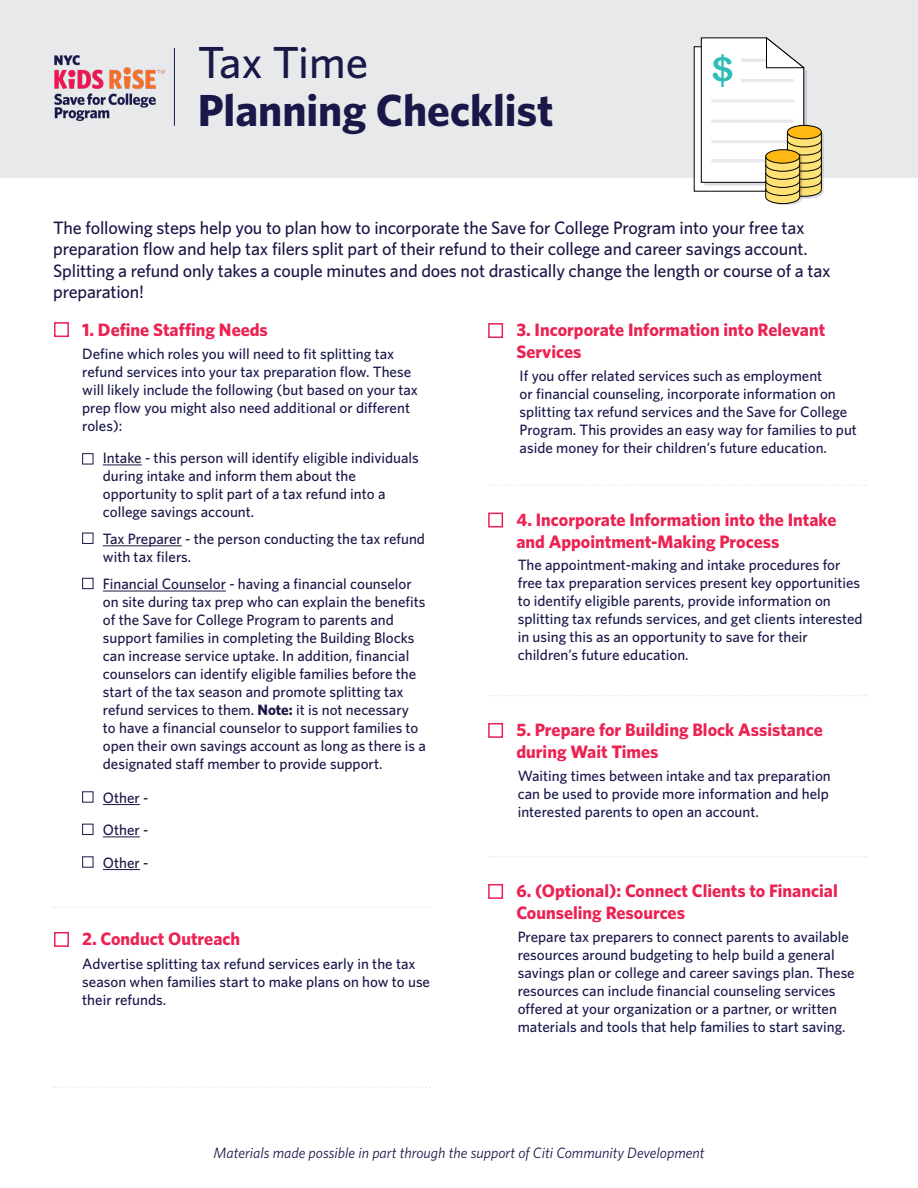
<style>
.page{position:relative;width:918px;height:1188px;background:#fff}
.page>*{position:absolute;margin:0;border:0;box-sizing:border-box;transform-origin:0 0}
.t1{font:700 45px "Whitney";color:#1b1849}
.t2{font:500 45px "Whitney";color:#1b1849}
.t3{font:33.15px "Arial Rounded MT Bold";color:#2dbcb6;scale:1.15 1}
.t4{font:500 18px/21.6px "Whitney";letter-spacing:-.01em;color:#1a1747}
.t5{font:700 18px/21.6px "Whitney";color:#eb2252}
.t6{font:500 15px/18px "Whitney";color:#18174b}
.t7{font:500 15px/18px "Whitney";color:#1a1747}
.t8{font:italic 15px "Whitney";color:#1b1849}
.s1{font-weight:700}
</style>
<div class="page">
<div style="left:54px;top:322px;width:15px;height:15px;border:2px solid #eb2252"></div>
<div style="left:488px;top:513px;width:15px;height:14px;border:2px solid #eb2252"></div>
<div style="left:488px;top:723px;width:15px;height:15px;border:2px solid #eb2252"></div>
<div style="left:488px;top:884px;width:15px;height:15px;border:2px solid #eb2252"></div>
<div style="left:54px;top:932px;width:15px;height:15px;border:2px solid #eb2252"></div>
<div style="left:488px;top:323px;width:15px;height:15px;border:2px solid #eb2252"></div>
<div style="left:82px;top:453px;width:11px;height:11px;border:1px solid #1b1849"></div>
<div style="left:82px;top:533px;width:11px;height:11px;border:1px solid #1b1849"></div>
<div style="left:82px;top:578px;width:11px;height:11px;border:1px solid #1b1849"></div>
<div style="left:82px;top:791px;width:11px;height:12px;border:1px solid #1b1849"></div>
<div style="left:82px;top:824px;width:11px;height:11px;border:1px solid #1b1849"></div>
<svg style="left:54px;top:906px;width:377px;height:2px"></svg>
<svg style="left:489px;top:485px;width:377px;height:1px"></svg>
<svg style="left:489px;top:695px;width:377px;height:1px"></svg>
<svg style="left:489px;top:856px;width:377px;height:1px"></svg>
<svg style="left:54px;top:1086px;width:377px;height:2px"></svg>
<hr style="left:103px;top:465px;width:39px;height:1px;background:#1a1747">
<hr style="left:103px;top:546px;width:79px;height:1px;background:#1a1747">
<hr style="left:103px;top:591px;width:123px;height:1px;background:#1a1747">
<hr style="left:103px;top:804px;width:37px;height:1px;background:#1a1747">
<hr style="left:103px;top:837px;width:37px;height:1px;background:#1a1747">
<hr style="left:103px;top:869px;width:37px;height:1px;background:#1a1747">
<div style="left:0;top:0;width:918px;height:177px;background:#e8e9ea"></div>
<img style="left:54px;top:47px;width:121px;height:79px">
<svg style="left:693px;top:37px;width:130px;height:168px"></svg>
<hr style="left:765px;top:156px;width:1px;height:41px;background:#000">
<hr style="left:799px;top:156px;width:1px;height:41px;background:#000">
<p class="t2" style="left:198px;top:35px;width:172px">Tax Time</p>
<p class="t1" style="left:198px;top:83px;width:357px">Planning Checklist</p>
<p class="t3" style="left:711px;top:50px;width:21px">$</p>
<p class="t4" style="left:53px;top:216px;width:779px">The following steps help you to plan how to incorporate the Save for College Program into your free tax preparation flow and help tax filers split part of their refund to their college and career savings account.<br>Splitting a refund only takes a couple minutes and does not drastically change the length or course of a tax preparation!</p>
<p class="t5" style="left:82px;top:318px;width:187px">1. Define Staffing Needs</p>
<p class="t5" style="left:516px;top:319px;width:310px">3. Incorporate Information into Relevant</p>
<p class="t6" style="left:82px;top:344px;width:314px">Define which roles you will need to fit splitting tax</p>
<p class="t5" style="left:516px;top:340px;width:67px">Services</p>
<p class="t6" style="left:82px;top:362px;width:337px">refund services into your tax preparation flow. These will likely include the following (but based on your tax prep flow you might also need additional or different roles):</p>
<p class="t6" style="left:520px;top:366px;width:339px">If you offer related services such as employment<br>or financial counseling, incorporate information on splitting tax refund services and the Save for College Program. This provides an easy way for families to put aside money for their children’s future education.</p>
<p class="t7" style="left:103px;top:448px;width:318px">Intake - this person will identify eligible individuals during intake and inform them about the opportunity to split part of a tax refund into a college savings account.</p>
<p class="t7" style="left:103px;top:529px;width:324px">Tax Preparer - the person conducting the tax refund with tax filers.</p>
<p class="t7" style="left:103px;top:574px;width:325px">Financial Counselor - having a financial counselor on site during tax prep who can explain the benefits of the Save for College Program to parents and support families in completing the Building Blocks can increase service uptake. In addition, financial counselors can identify eligible families before the start of the tax season and promote splitting tax refund services to them. <span class="s1">Note:</span> it is not necessary<br>to have a financial counselor to support families to open their own savings account as long as there is a designated staff member to provide support.</p>
<p class="t7" style="left:103px;top:788px;width:47px">Other -</p>
<p class="t7" style="left:103px;top:820px;width:47px">Other -</p>
<p class="t7" style="left:103px;top:853px;width:47px">Other -</p>
<p class="t5" style="left:516px;top:508px;width:322px">4. Incorporate Information into the Intake and Appointment-Making Process</p>
<p class="t6" style="left:518px;top:556px;width:346px">The appointment-making and intake procedures for free tax preparation services present key opportunities to identify eligible parents, provide information on splitting tax refunds services, and get clients interested in using this as an opportunity to save for their children’s future education.</p>
<p class="t5" style="left:516px;top:719px;width:308px">5. Prepare for Building Block Assistance during Wait Times</p>
<p class="t6" style="left:518px;top:766px;width:315px">Waiting times between intake and tax preparation can be used to provide more information and help interested parents to open an account.</p>
<p class="t5" style="left:82px;top:928px;width:160px">2. Conduct Outreach</p>
<p class="t6" style="left:82px;top:954px;width:349px">Advertise splitting tax refund services early in the tax season when families start to make plans on how to use their refunds.</p>
<p class="t5" style="left:516px;top:880px;width:323px">6. (Optional): Connect Clients to Financial<br>Counseling Resources</p>
<p class="t6" style="left:518px;top:927px;width:339px">Prepare tax preparers to connect parents to available resources around budgeting to help build a general savings plan or college and career savings plan. These resources can include financial counseling services offered at your organization or a partner, or written materials and tools that help families to start saving.</p>
<p class="t8" style="left:214px;top:1143px;width:493px">Materials made possible in part through the support of Citi Community Development</p>
</div>
